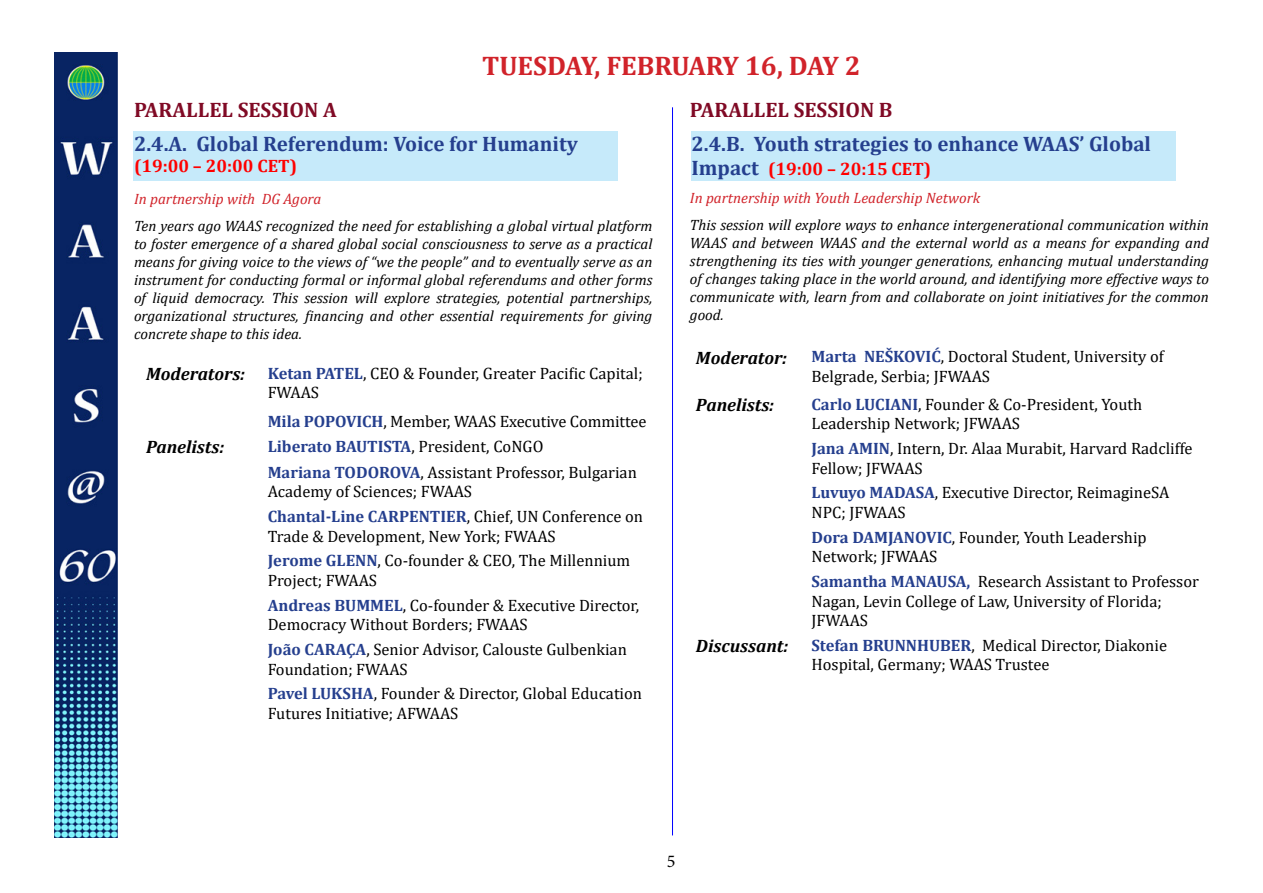
<style>
.page{position:relative;width:1263px;height:893px;background:#fff}
.page>*{position:absolute;margin:0;border:0;box-sizing:border-box;transform-origin:0 0}
.t1{font:700 27px "Cambria";color:#d1232a}
.t2{font:700 21px "Cambria";color:#253f8e}
.t3{font:700 21px "Cambria";color:#800a25}
.t4{font:italic 700 18px "Cambria";color:#000}
.t5{font:700 18px "Cambria";color:#f00}
.t6{font:18px "Minion Pro";color:#000}
.t7{font:16.5px/19.5px "Cambria";color:#000}
.t8{font:italic 15px/18px "Cambria";color:#000;text-align:justify}
.t9{font:italic 15px "Cambria";color:#d1232a}
.s1{font-weight:700;color:#253f8e}
.s2{font-size:21px;color:#253f8e}
</style>
<div class="page">
<img style="left:54px;top:53px;width:63px;height:784px">
<div style="left:133px;top:131px;width:485px;height:50px;background:#c6eafa"></div>
<div style="left:691px;top:131px;width:485px;height:50px;background:#c6eafa"></div>
<hr style="left:672px;top:107px;width:1px;height:728px;background:#00f">
<p class="t3" style="left:134px;top:95px;width:204px">PARALLEL SESSION A</p>
<h1 class="t1" style="left:482px;top:47px;width:380px">TUESDAY, FEBRUARY 16, DAY 2</h1>
<p class="t3" style="left:690px;top:95px;width:204px">PARALLEL SESSION B</p>
<p class="t2" style="left:134px;top:129px;width:445px">2.4.A. Global Referendum: Voice for Humanity</p>
<p class="t5" style="left:134px;top:153px;width:165px">(19:00 – 20:00 CET)</p>
<p class="t9" style="left:134px;top:188px;width:189px">In partnership with DG Agora</p>
<p class="t8" style="left:134px;top:216px;width:520px">Ten years ago WAAS recognized the need for establishing a global virtual platform to foster emergence of a shared global social consciousness to serve as a practical means for giving voice to the views of “we the people” and to eventually serve as an instrument for conducting formal or informal global referendums and other forms of liquid democracy. This session will explore strategies, potential partnerships, organizational structures, financing and other essential requirements for giving concrete shape to this idea.</p>
<p class="t4" style="left:146px;top:361px;width:101px">Moderators:</p>
<p class="t7" style="left:268px;top:363px;width:376px"><span class="s1">Ketan PATEL</span>, CEO &amp; Founder, Greater Pacific Capital;<br>FWAAS</p>
<p class="t7" style="left:268px;top:411px;width:380px"><span class="s1">Mila POPOVICH</span>, Member, WAAS Executive Committee</p>
<p class="t4" style="left:146px;top:434px;width:80px">Panelists:</p>
<p class="t7" style="left:268px;top:433px;width:371px;line-height:26px"><span class="s1">Liberato BAUTISTA</span>, President, CoNGO<br><span class="s1">Mariana TODOROVA</span>, Assistant Professor, Bulgarian</p>
<p class="t7" style="left:268px;top:479px;width:377px;line-height:24.9px">Academy of Sciences; FWAAS<br><span class="s1">Chantal-Line CARPENTIER</span>, Chief, UN Conference on</p>
<p class="t7" style="left:268px;top:523px;width:364px;line-height:24.9px">Trade &amp; Development, New York; FWAAS<br><span class="s1">Jerome GLENN</span>, Co-founder &amp; CEO, The Millennium</p>
<p class="t7" style="left:268px;top:568px;width:373px;line-height:24.9px">Project; FWAAS<br><span class="s1">Andreas BUMMEL</span>, Co-founder &amp; Executive Director,</p>
<p class="t7" style="left:268px;top:612px;width:361px;line-height:24.9px">Democracy Without Borders; FWAAS<br><span class="s1">João CARAÇA</span>, Senior Advisor, Calouste Gulbenkian</p>
<p class="t7" style="left:268px;top:656px;width:376px;line-height:24.9px">Foundation; FWAAS<br><span class="s1">Pavel LUKSHA</span>, Founder &amp; Director, Global Education</p>
<p class="t7" style="left:268px;top:703px;width:192px">Futures Initiative; AFWAAS</p>
<p class="t2" style="left:691px;top:129px;width:461px">2.4.B. Youth strategies to enhance WAAS’ Global</p>
<p class="t5" style="left:691px;top:156px;width:241px"><span class="s2">Impact</span> (19:00 – 20:15 CET)</p>
<p class="t9" style="left:690px;top:187px;width:292px">In partnership with Youth Leadership Network</p>
<p class="t8" style="left:690px;top:215px;width:520px">This session will explore ways to enhance intergenerational communication within WAAS and between WAAS and the external world as a means for expanding and strengthening its ties with younger generations, enhancing mutual understanding of changes taking place in the world around, and identifying more effective ways to communicate with, learn from and collaborate on joint initiatives for the common good.</p>
<p class="t4" style="left:696px;top:345px;width:93px">Moderator:</p>
<p class="t7" style="left:811px;top:347px;width:354px"><span class="s1">Marta NEŠKOVIĆ</span>, Doctoral Student, University of<br>Belgrade, Serbia; JFWAAS</p>
<p class="t4" style="left:696px;top:392px;width:80px">Panelists:</p>
<p class="t7" style="left:811px;top:394px;width:332px"><span class="s1">Carlo LUCIANI</span>, Founder &amp; Co-President, Youth<br>Leadership Network; JFWAAS</p>
<p class="t7" style="left:811px;top:439px;width:383px"><span class="s1">Jana AMIN</span>, Intern, Dr. Alaa Murabit, Harvard Radcliffe<br>Fellow; JFWAAS</p>
<p class="t7" style="left:811px;top:483px;width:359px"><span class="s1">Luvuyo MADASA</span>, Executive Director, ReimagineSA<br>NPC; JFWAAS</p>
<p class="t7" style="left:811px;top:527px;width:337px"><span class="s1">Dora DAMJANOVIC</span>, Founder, Youth Leadership<br>Network; JFWAAS</p>
<p class="t7" style="left:811px;top:572px;width:389px"><span class="s1">Samantha MANAUSA,</span> Research Assistant to Professor<br>Nagan, Levin College of Law, University of Florida;<br>JFWAAS</p>
<p class="t4" style="left:696px;top:633px;width:94px">Discussant:</p>
<p class="t7" style="left:811px;top:635px;width:357px"><span class="s1">Stefan BRUNNHUBER</span>, Medical Director, Diakonie<br>Hospital, Germany; WAAS Trustee</p>
<p class="t6" style="left:667px;top:849px;width:10px">5</p>
</div>
